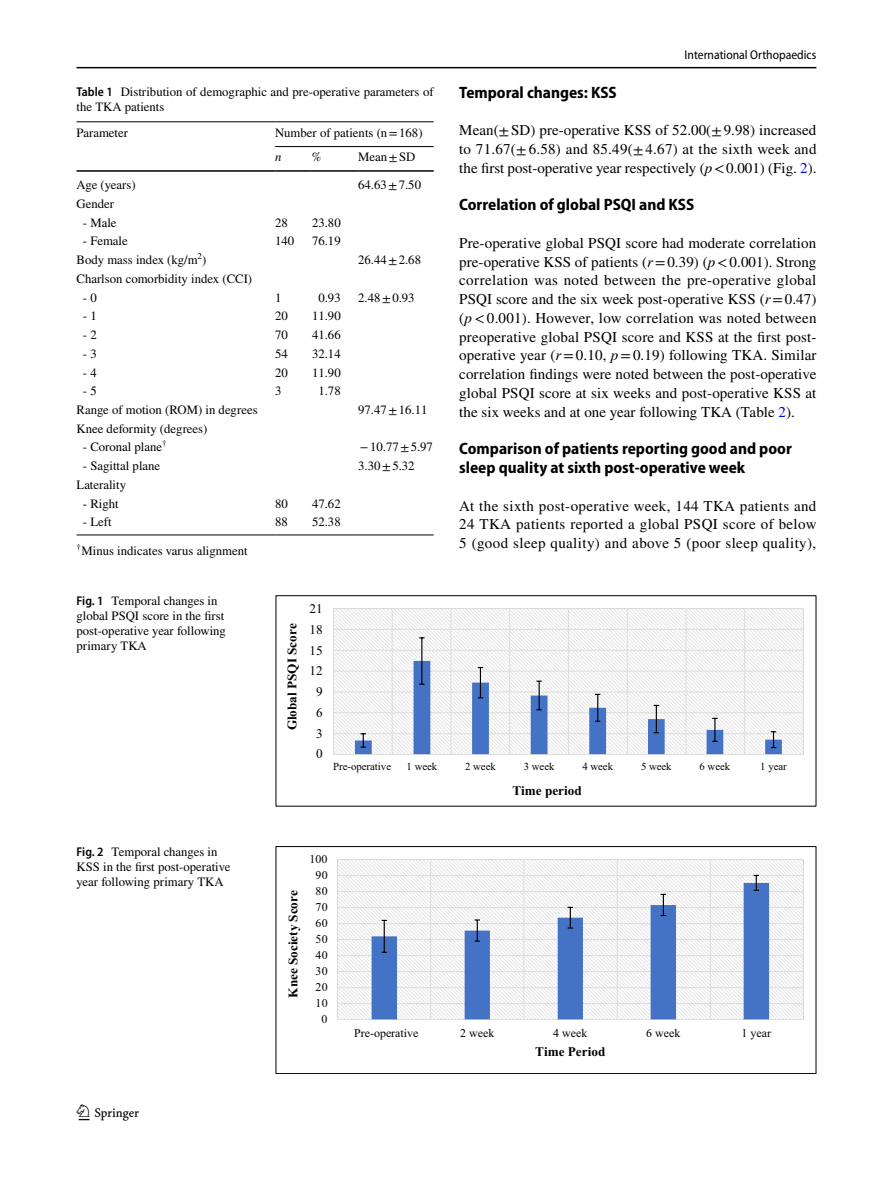
<style>
.page{position:relative;width:893px;height:1187px;background:#fff}
.page>*{position:absolute;margin:0;border:0;box-sizing:border-box;transform-origin:0 0}
.t1{font:22.5px "Springnew Regular 2";color:#000}
.t2{font:700 semi-condensed 16.5px/18.8px "Myriad Pro";color:#000}
.t3{font:15px/18.8px "STIX";letter-spacing:.005em;color:#000;text-align:justify}
.t4{font:13.2px "Times New Roman PS Bold MT2";color:#000}
.t5{font:700 13.2px "Times New Roman";color:#000}
.t6{font:13.2px "Times New Roman";color:#000}
.t7{font:12.75px/15px "STIX";color:#000}
.t8{font:semi-condensed 12.75px "Myriad Pro";color:#000}
.t9{font:italic 12.75px "STIX";color:#000}
.t10{font:11.85px "Times New Roman PSMT2";color:#000}
.t11{font:10.8px "Times New Roman";color:#000}
.s1{font-family:"Myriad Pro";font-weight:600;font-stretch:semi-condensed}
.s2{font-style:italic}
.s3{color:#00f}
</style>
<div class="page">
<hr style="left:77px;top:67px;width:739px;height:1px;background:#000">
<hr style="left:77px;top:121px;width:198px;height:1px;background:#000">
<hr style="left:77px;top:170px;width:198px;height:2px;background:#000">
<hr style="left:275px;top:121px;width:37px;height:1px;background:#000">
<hr style="left:312px;top:121px;width:46px;height:1px;background:#000">
<hr style="left:358px;top:121px;width:76px;height:1px;background:#000">
<hr style="left:275px;top:170px;width:37px;height:2px;background:#000">
<hr style="left:312px;top:170px;width:46px;height:2px;background:#000">
<hr style="left:358px;top:170px;width:76px;height:2px;background:#000">
<hr style="left:77px;top:534px;width:198px;height:1px;background:#000">
<hr style="left:275px;top:534px;width:37px;height:1px;background:#000">
<hr style="left:312px;top:534px;width:46px;height:1px;background:#000">
<hr style="left:358px;top:534px;width:76px;height:1px;background:#000">
<hr style="left:275px;top:146px;width:159px;height:1px;background:#000">
<img style="left:334px;top:608px;width:469px;height:146px">
<svg style="left:355px;top:637px;width:427px;height:117px"></svg>
<div style="left:276px;top:595px;width:540px;height:211px;border:1px solid #000"></div>
<img style="left:337px;top:859px;width:466px;height:160px">
<svg style="left:372px;top:882px;width:397px;height:137px"></svg>
<svg style="left:382px;top:919px;width:5px;height:33px"></svg>
<svg style="left:475px;top:919px;width:5px;height:22px"></svg>
<svg style="left:568px;top:906px;width:5px;height:22px"></svg>
<svg style="left:661px;top:893px;width:5px;height:23px"></svg>
<svg style="left:754px;top:874px;width:5px;height:16px"></svg>
<div style="left:276px;top:846px;width:540px;height:227px;border:1px solid #000"></div>
<p class="t7" style="left:77px;top:85px;width:359px"><span class="s1">Table 1</span> Distribution of demographic and pre-operative parameters of the TKA patients</p>
<p class="t7" style="left:77px;top:126px;width:53px">Parameter</p>
<p class="t7" style="left:275px;top:126px;width:149px">Number of patients (n=168)</p>
<p class="t9" style="left:275px;top:148px;width:8px">n</p>
<p class="t7" style="left:312px;top:150px;width:11px">%</p>
<p class="t7" style="left:358px;top:150px;width:59px">Mean±SD</p>
<p class="t7" style="left:77px;top:178px;width:61px">Age (years)</p>
<p class="t7" style="left:358px;top:178px;width:64px">64.63±7.50</p>
<p class="t7" style="left:77px;top:197px;width:39px">Gender</p>
<p class="t7" style="left:83px;top:216px;width:35px">- Male</p>
<p class="t7" style="left:275px;top:216px;width:14px">28</p>
<p class="t7" style="left:312px;top:216px;width:30px">23.80</p>
<p class="t7" style="left:83px;top:234px;width:46px">- Female</p>
<p class="t7" style="left:275px;top:234px;width:21px">140</p>
<p class="t7" style="left:312px;top:234px;width:30px">76.19</p>
<p class="t7" style="left:77px;top:253px;width:131px">Body mass index (kg/m<sup>2</sup>)</p>
<p class="t7" style="left:358px;top:253px;width:64px">26.44±2.68</p>
<p class="t7" style="left:77px;top:272px;width:177px">Charlson comorbidity index (CCI)</p>
<p class="t7" style="left:83px;top:291px;width:15px">- 0</p>
<p class="t7" style="left:275px;top:291px;width:8px">1</p>
<p class="t7" style="left:318px;top:291px;width:24px">0.93</p>
<p class="t7" style="left:358px;top:291px;width:58px">2.48±0.93</p>
<p class="t7" style="left:83px;top:309px;width:15px">- 1</p>
<p class="t7" style="left:275px;top:309px;width:14px">20</p>
<p class="t7" style="left:312px;top:309px;width:30px">11.90</p>
<p class="t7" style="left:83px;top:328px;width:15px">- 2</p>
<p class="t7" style="left:275px;top:328px;width:14px">70</p>
<p class="t7" style="left:312px;top:328px;width:30px">41.66</p>
<p class="t7" style="left:83px;top:347px;width:15px">- 3</p>
<p class="t7" style="left:275px;top:347px;width:14px">54</p>
<p class="t7" style="left:312px;top:347px;width:30px">32.14</p>
<p class="t7" style="left:83px;top:365px;width:15px">- 4</p>
<p class="t7" style="left:275px;top:365px;width:14px">20</p>
<p class="t7" style="left:312px;top:365px;width:30px">11.90</p>
<p class="t7" style="left:83px;top:384px;width:15px">- 5</p>
<p class="t7" style="left:275px;top:384px;width:8px">3</p>
<p class="t7" style="left:318px;top:384px;width:24px">1.78</p>
<p class="t7" style="left:77px;top:403px;width:183px">Range of motion (ROM) in degrees</p>
<p class="t7" style="left:358px;top:403px;width:71px">97.47±16.11</p>
<p class="t7" style="left:77px;top:422px;width:132px">Knee deformity (degrees)</p>
<p class="t7" style="left:83px;top:440px;width:85px">- Coronal plane<sup>†</sup></p>
<p class="t7" style="left:360px;top:440px;width:75px">−10.77±5.97</p>
<p class="t7" style="left:83px;top:459px;width:79px">- Sagittal plane</p>
<p class="t7" style="left:358px;top:459px;width:58px">3.30±5.32</p>
<p class="t7" style="left:77px;top:478px;width:51px">Laterality</p>
<p class="t7" style="left:83px;top:496px;width:37px">- Right</p>
<p class="t7" style="left:275px;top:496px;width:14px">80</p>
<p class="t7" style="left:312px;top:496px;width:30px">47.62</p>
<p class="t7" style="left:83px;top:515px;width:30px">- Left</p>
<p class="t7" style="left:275px;top:515px;width:14px">88</p>
<p class="t7" style="left:312px;top:515px;width:30px">52.38</p>
<p class="t7" style="left:77px;top:544px;width:173px"><sup>†</sup>Minus indicates varus alignment</p>
<p class="t7" style="left:77px;top:594px;width:151px"><span class="s1">Fig. 1</span> Temporal changes in global PSQI score in the first post-operative year following primary TKA</p>
<p class="t5" style="left:282px;top:730px;width:108px;rotate:-90deg">Global PSQI Score</p>
<p class="t6" style="left:310px;top:604px;width:15px">21</p>
<p class="t6" style="left:310px;top:624px;width:15px">18</p>
<p class="t6" style="left:310px;top:645px;width:15px">15</p>
<p class="t6" style="left:310px;top:666px;width:15px">12</p>
<p class="t6" style="left:316px;top:687px;width:8px">9</p>
<p class="t6" style="left:316px;top:707px;width:8px">6</p>
<p class="t6" style="left:316px;top:728px;width:8px">3</p>
<p class="t6" style="left:316px;top:749px;width:8px">0</p>
<p class="t8" style="left:685px;top:48px;width:133px">International Orthopaedics</p>
<p class="t2" style="left:459px;top:83px;width:159px">Temporal changes: KSS</p>
<p class="t3" style="left:459px;top:122px;width:359px">Mean(±SD) pre-operative KSS of 52.00(±9.98) increased to 71.67(±6.58) and 85.49(±4.67) at the sixth week and the first post-operative year respectively (<span class="s2">p</span>&lt;0.001) (Fig. <span class="s3">2</span>).</p>
<p class="t2" style="left:459px;top:196px;width:237px">Correlation of global PSQI and KSS</p>
<p class="t3" style="left:459px;top:234px;width:359px">Pre-operative global PSQI score had moderate correlation pre-operative KSS of patients (<span class="s2">r</span>=0.39) (<span class="s2">p</span>&lt;0.001). Strong correlation was noted between the pre-operative global PSQI score and the six week post-operative KSS (<span class="s2">r</span>=0.47) (<span class="s2">p</span>&lt;0.001). However, low correlation was noted between preoperative global PSQI score and KSS at the first post&shy;operative year (<span class="s2">r</span>=0.10, <span class="s2">p</span>=0.19) following TKA. Similar correlation findings were noted between the post-operative global PSQI score at six weeks and post-operative KSS at the six weeks and at one year following TKA (Table <span class="s3">2</span>).</p>
<p class="t2" style="left:459px;top:439px;width:334px">Comparison of patients reporting good and poor sleep quality at sixth post‑operative week</p>
<p class="t3" style="left:459px;top:497px;width:359px">At the sixth post-operative week, 144 TKA patients and 24 TKA patients reported a global PSQI score of below 5 (good sleep quality) and above 5 (poor sleep quality),</p>
<p class="t11" style="left:333px;top:762px;width:59px">Pre-operative</p>
<p class="t11" style="left:407px;top:762px;width:32px">1 week</p>
<p class="t11" style="left:465px;top:762px;width:32px">2 week</p>
<p class="t11" style="left:524px;top:762px;width:32px">3 week</p>
<p class="t11" style="left:582px;top:762px;width:32px">4 week</p>
<p class="t11" style="left:641px;top:762px;width:32px">5 week</p>
<p class="t11" style="left:700px;top:762px;width:32px">6 week</p>
<p class="t11" style="left:760px;top:762px;width:28px">1 year</p>
<p class="t7" style="left:77px;top:844px;width:156px"><span class="s1">Fig. 2</span> Temporal changes in<br>KSS in the first post-operative year following primary TKA</p>
<h1 class="t1" style="left:79px;top:1104px;width:62px">1 3</h1>
<p class="t4" style="left:284px;top:997px;width:109px;rotate:-90deg">Knee Society Score</p>
<p class="t10" style="left:310px;top:855px;width:19px">100</p>
<p class="t10" style="left:316px;top:871px;width:13px">90</p>
<p class="t10" style="left:316px;top:887px;width:13px">80</p>
<p class="t10" style="left:316px;top:903px;width:13px">70</p>
<p class="t10" style="left:316px;top:919px;width:13px">60</p>
<p class="t10" style="left:316px;top:935px;width:13px">50</p>
<p class="t10" style="left:316px;top:951px;width:13px">40</p>
<p class="t10" style="left:316px;top:966px;width:13px">30</p>
<p class="t10" style="left:316px;top:982px;width:13px">20</p>
<p class="t10" style="left:316px;top:998px;width:13px">10</p>
<p class="t10" style="left:322px;top:1014px;width:7px">0</p>
<p class="t5" style="left:512px;top:780px;width:71px">Time period</p>
<p class="t10" style="left:354px;top:1028px;width:66px">Pre-operative</p>
<p class="t10" style="left:460px;top:1028px;width:36px">2 week</p>
<p class="t10" style="left:553px;top:1028px;width:36px">4 week</p>
<p class="t10" style="left:646px;top:1028px;width:36px">6 week</p>
<p class="t10" style="left:742px;top:1028px;width:31px">1 year</p>
<p class="t4" style="left:535px;top:1041px;width:72px">Time Period</p>
</div>
